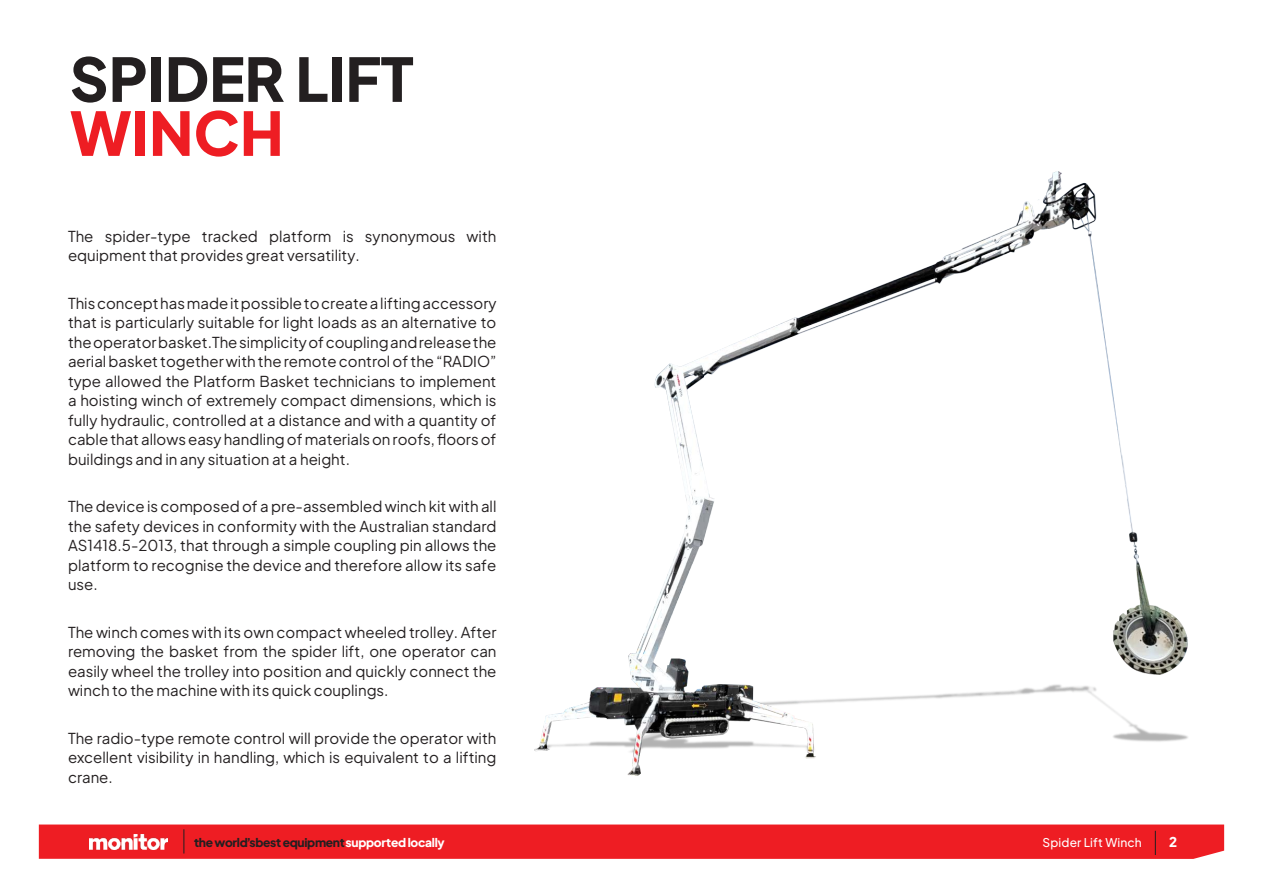
<style>
.page{position:relative;width:1263px;height:893px;background:#fff}
.page>*{position:absolute;margin:0;border:0;box-sizing:border-box;transform-origin:0 0}
.t1{font:800 60px "Plus Jakarta Sans";color:#231f20}
.t2{font:800 60px "Plus Jakarta Sans";color:#ee1d23}
.t3{font:15px/19.5px "Plus Jakarta Sans";color:#231f20;text-align:justify}
.t4{font:800 13.5px "Plus Jakarta Sans";color:#fff}
.t5{font:800 12px "Plus Jakarta Sans";letter-spacing:-.025em;color:#231f20}
.t6{font:500 12px "Plus Jakarta Sans";letter-spacing:.01em;color:#fff}
.s1{color:#fff}
</style>
<div class="page">
<svg style="left:39px;top:824px;width:1185px;height:35px;background:#ee252b"></svg>
<img style="left:534px;top:172px;width:654px;height:603px">
<p class="t1" style="left:70px;top:24px;width:345px">SPIDER LIFT</p>
<p class="t2" style="left:70px;top:78px;width:215px">WINCH</p>
<p class="t3" style="left:68px;top:225px;width:430px">The spider-type tracked platform is synonymous with equipment that provides great versatility.</p>
<p class="t3" style="left:68px;top:292px;width:430px">This concept has made it possible to create a lifting accessory that is particularly suitable for light loads as an alternative to the operator basket.The simplicity of coupling and release the aerial basket together with the remote control of the “RADIO” type allowed the Platform Basket technicians to implement a hoisting winch of extremely compact dimensions, which is fully hydraulic, controlled at a distance and with a quantity of cable that allows easy handling of materials on roofs, floors of buildings and in any situation at a height.</p>
<p class="t3" style="left:68px;top:495px;width:430px">The device is composed of a pre-assembled winch kit with all the safety devices in conformity with the Australian standard AS1418.5-2013, that through a simple coupling pin allows the platform to recognise the device and therefore allow its safe use.</p>
<p class="t3" style="left:68px;top:621px;width:430px">The winch comes with its own compact wheeled trolley. After removing the basket from the spider lift, one operator can easily wheel the trolley into position and quickly connect the winch to the machine with its quick couplings.</p>
<p class="t3" style="left:68px;top:727px;width:430px">The radio-type remote control will provide the operator with excellent visibility in handling, which is equivalent to a lifting crane.</p>
<p class="t5" style="left:194px;top:831px;width:252px">the world’s best equipment <span class="s1">supported locally</span></p>
<p class="t6" style="left:1042px;top:832px;width:101px">Spider Lift Winch</p>
<p class="t4" style="left:1169px;top:829px;width:10px">2</p>
</div>
